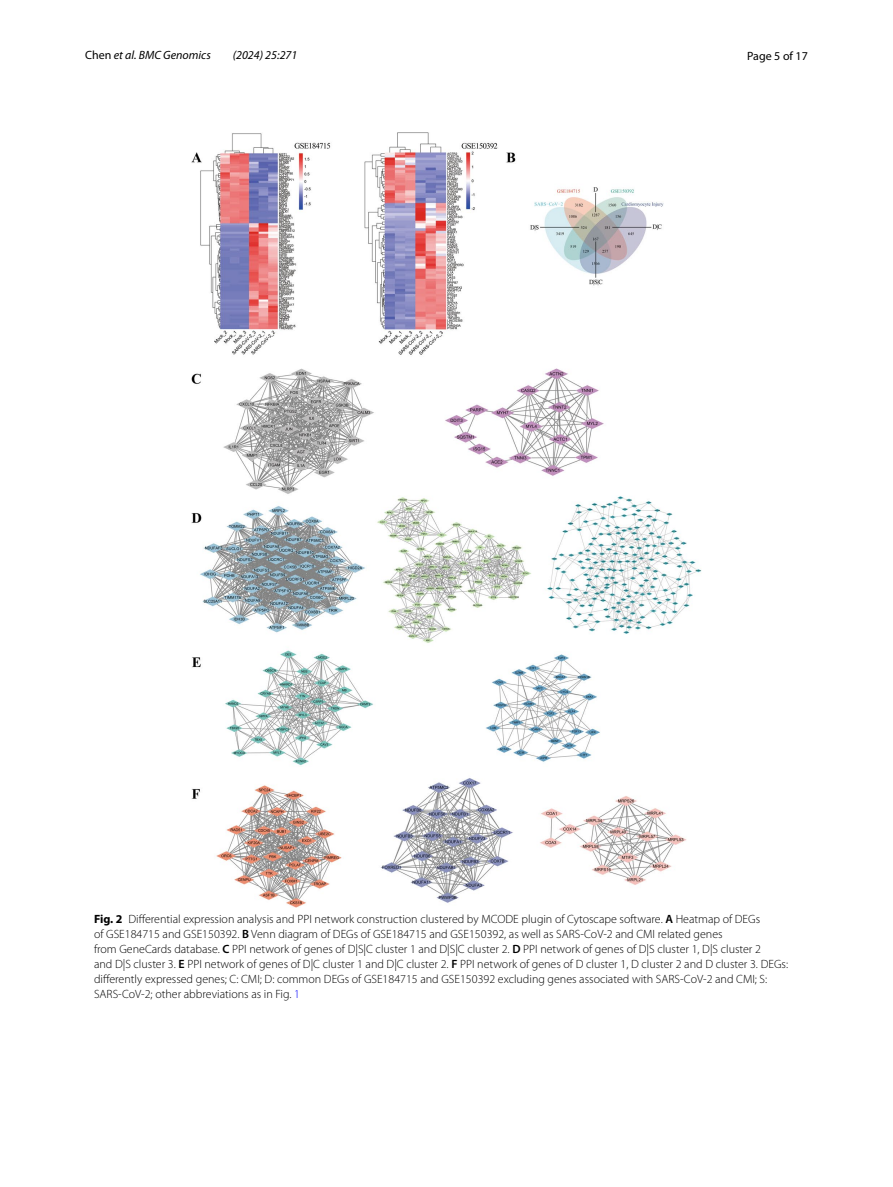
<style>
.page{position:relative;width:893px;height:1187px;background:#fff}
.page>*{position:absolute;margin:0;border:0;box-sizing:border-box;transform-origin:0 0}
.t1{font:300 12px/15px "Myriad Pro";color:#000}
.t2{font:italic 12px "Myriad Pro";color:#000}
.t3{font:12px "Myriad Pro";color:#000}
.s1{font-style:normal}
.s2{font-weight:700}
.s3{font-weight:600}
.s4{color:#00f}
</style>
<div class="page">
<img style="left:191px;top:133px;width:511px;height:774px">
<p class="t2" style="left:85px;top:48px;width:127px"><span class="s1">Chen</span> et al. BMC Genomics</p>
<p class="t2" style="left:233px;top:48px;width:66px">(2024) 25:271</p>
<p class="t3" style="left:747px;top:48px;width:62px">Page 5 of 17</p>
<p class="t1" style="left:94px;top:911px;width:695px"><span class="s2">Fig. 2</span> Differential expression analysis and PPI network construction clustered by MCODE plugin of Cytoscape software. <span class="s3">A</span> Heatmap of DEGs<br>of GSE184715 and GSE150392. <span class="s3">B</span> Venn diagram of DEGs of GSE184715 and GSE150392, as well as SARS-CoV-2 and CMI related genes<br>from GeneCards database. <span class="s3">C</span> PPI network of genes of D|S|C cluster 1 and D|S|C cluster 2. <span class="s3">D</span> PPI network of genes of D|S cluster 1, D|S cluster 2<br>and D|S cluster 3. <span class="s3">E</span> PPI network of genes of D|C cluster 1 and D|C cluster 2. <span class="s3">F</span> PPI network of genes of D cluster 1, D cluster 2 and D cluster 3. DEGs: differently expressed genes; C: CMI; D: common DEGs of GSE184715 and GSE150392 excluding genes associated with SARS-CoV-2 and CMI; S:<br>SARS-CoV-2; other abbreviations as in Fig. <span class="s4">1</span></p>
</div>
